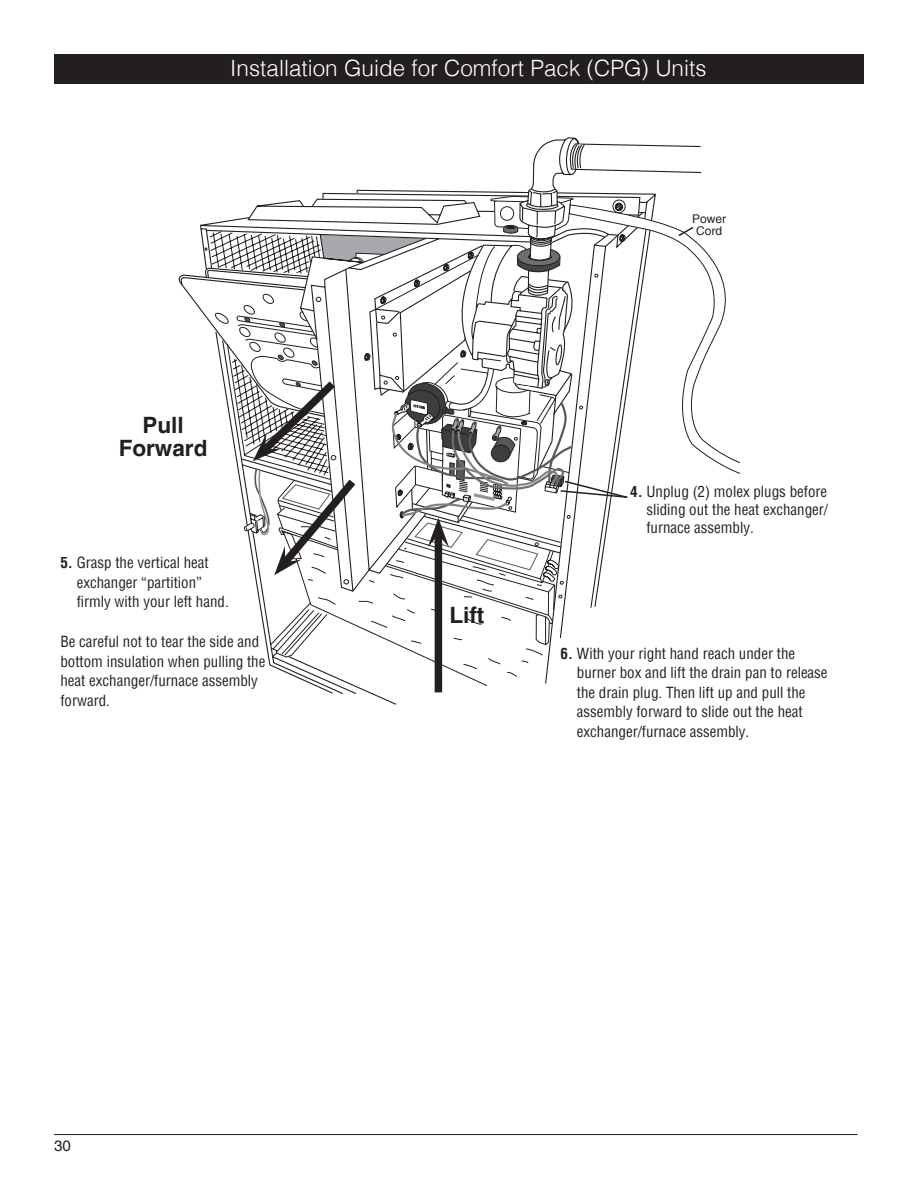
<style>
.page{position:relative;width:918px;height:1188px;background:#fff}
.page>*{position:absolute;margin:0;border:0;box-sizing:border-box;transform-origin:0 0}
.t1{font:300 22.5px "Helvetica";color:#fff}
.t2{font:700 22.5px/22.5px "Helvetica";color:#231f20;text-align:center}
.t3{font:condensed 15px/19.5px "Helvetica";color:#231f20}
.t4{font:15px "Helvetica";color:#231f20}
.t5{font:12px/12px "Helvetica";color:#231f20;text-align:center}
.s1{font-weight:700}
</style>
<div class="page">
<hr style="left:54px;top:1134px;width:804px;height:1px;background:#231f20">
<div style="left:54px;top:54px;width:810px;height:30px;background:#231f20"></div>
<svg style="left:568px;top:143px;width:134px;height:31px"></svg>
<svg style="left:656px;top:221px;width:83px;height:253px"></svg>
<svg style="left:677px;top:225px;width:18px;height:13px"></svg>
<svg style="left:179px;top:189px;width:477px;height:516px"></svg>
<h1 class="t1" style="left:230px;top:55px;width:478px">Installation Guide for Comfort Pack (CPG) Units</h1>
<p class="t2" style="left:119px;top:415px;width:90px">Pull<br>Forward</p>
<p class="t3" style="left:77px;top:553px;width:154px;text-indent:-16px"><span class="s1">5.</span> Grasp the vertical heat exchanger “partition” firmly with your left hand.</p>
<p class="t3" style="left:60px;top:632px;width:206px">Be careful not to tear the side and bottom insulation when pulling the heat exchanger/furnace assembly forward.</p>
<p class="t4" style="left:54px;top:1137px;width:18px">30</p>
<p class="t5" style="left:692px;top:213px;width:36px">Power<br>Cord</p>
<p class="t2" style="left:449px;top:605px;width:36px">Lift</p>
<p class="t3" style="left:646px;top:482px;width:183px;line-height:18px;text-align:justify;text-indent:-16px"><span class="s1">4.</span> Unplug (2) molex plugs before sliding out the heat exchanger/ furnace assembly.</p>
<p class="t3" style="left:577px;top:643px;width:252px;text-indent:-16px"><span class="s1">6.</span> With your right hand reach under the burner box and lift the drain pan to release the drain plug. Then lift up and pull the assembly forward to slide out the heat exchanger/furnace assembly.</p>
</div>
